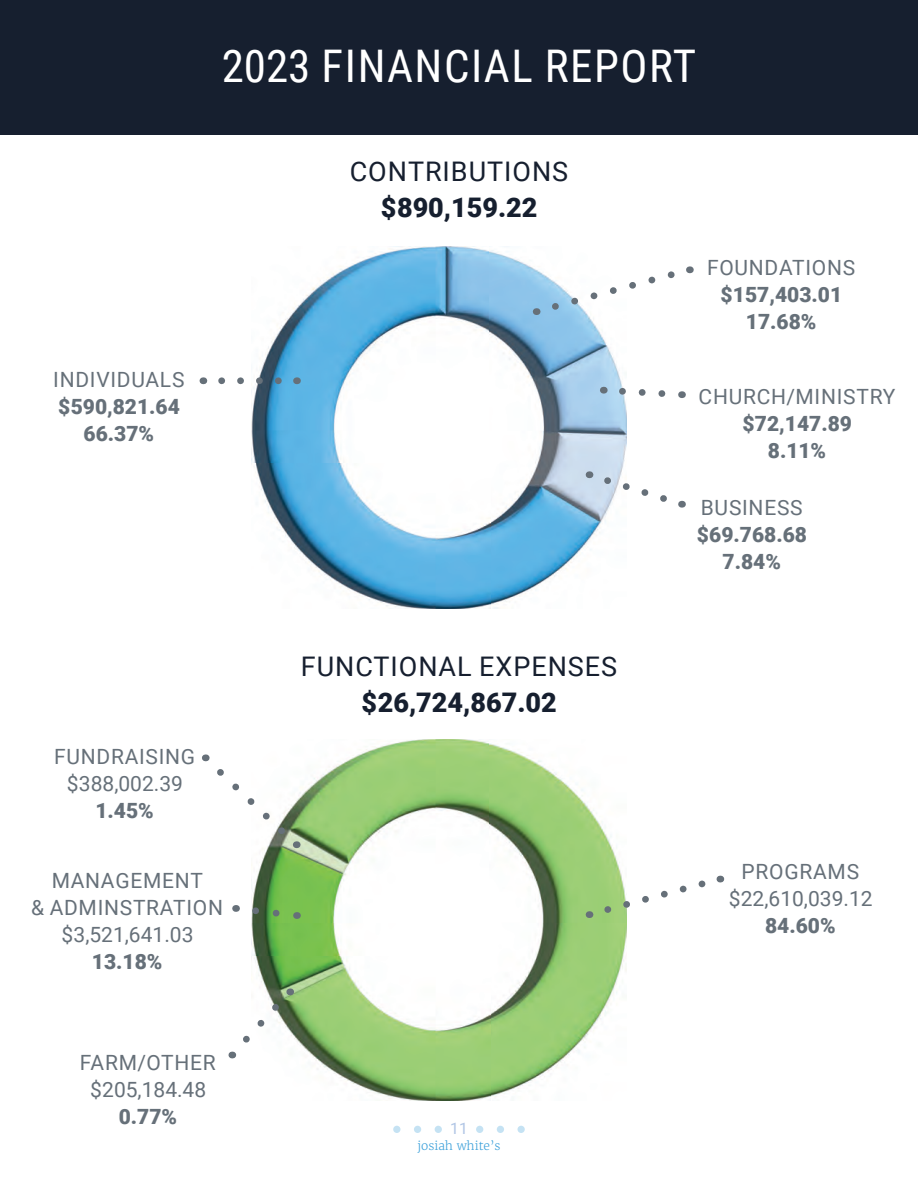
<style>
.page{position:relative;width:918px;height:1188px;background:#fff}
.page>*{position:absolute;margin:0;border:0;box-sizing:border-box;transform-origin:0 0}
.t1{font:45px "Roboto Condensed";letter-spacing:.035em;color:#fff}
.t2{font:27px "Roboto";letter-spacing:.035em;color:#161f2f}
.t3{font:900 27px "Roboto";color:#161f2f}
.t4{font:21px "Roboto";letter-spacing:.035em;color:#667079}
.t5{font:900 21px "Roboto";color:#667079}
.t6{font:21px "Roboto";color:#667079}
.t7{font:15.75px "Roboto";color:#b0c5e5}
.t8{font:300 12px "Merriweather";color:#3da1da}
</style>
<div class="page">
<div style="left:0;top:0;width:918px;height:135px;background:#161f2f"></div>
<div style="left:393px;top:1126px;width:7px;height:7px;background:#c5e2f3;border-radius:50%"></div>
<div style="left:414px;top:1126px;width:7px;height:7px;background:#c5e2f3;border-radius:50%"></div>
<div style="left:435px;top:1126px;width:7px;height:7px;background:#c5e2f3;border-radius:50%"></div>
<div style="left:476px;top:1126px;width:7px;height:7px;background:#c5e2f3;border-radius:50%"></div>
<div style="left:497px;top:1126px;width:7px;height:7px;background:#c5e2f3;border-radius:50%"></div>
<div style="left:518px;top:1126px;width:7px;height:7px;background:#c5e2f3;border-radius:50%"></div>
<img style="left:252px;top:247px;width:374px;height:362px">
<img style="left:252px;top:739px;width:374px;height:362px">
<svg style="left:222px;top:377px;width:65px;height:7px"></svg>
<svg style="left:599px;top:472px;width:84px;height:38px"></svg>
<svg style="left:547px;top:264px;width:143px;height:51px"></svg>
<svg style="left:603px;top:384px;width:63px;height:17px"></svg>
<svg style="left:599px;top:873px;width:122px;height:45px"></svg>
<svg style="left:232px;top:989px;width:60px;height:69px"></svg>
<svg style="left:205px;top:754px;width:93px;height:94px"></svg>
<svg style="left:236px;top:902px;width:48px;height:19px"></svg>
<p class="t1" style="left:222px;top:35px;width:476px">2023 FINANCIAL REPORT</p>
<p class="t4" style="left:53px;top:365px;width:133px">INDIVIDUALS</p>
<p class="t5" style="left:58px;top:392px;width:123px">$590,821.64</p>
<p class="t5" style="left:84px;top:419px;width:72px">66.37%</p>
<p class="t4" style="left:54px;top:741px;width:143px">FUNDRAISING</p>
<p class="t4" style="left:67px;top:768px;width:118px">$388,002.39</p>
<p class="t5" style="left:95px;top:795px;width:60px">1.45%</p>
<p class="t4" style="left:52px;top:866px;width:153px">MANAGEMENT</p>
<p class="t4" style="left:31px;top:893px;width:193px">&amp; ADMINSTRATION</p>
<p class="t4" style="left:61px;top:920px;width:134px">$3,521,641.03</p>
<p class="t5" style="left:92px;top:947px;width:72px">13.18%</p>
<p class="t4" style="left:80px;top:1047px;width:137px">FARM/OTHER</p>
<p class="t4" style="left:90px;top:1074px;width:118px">$205,184.48</p>
<p class="t5" style="left:119px;top:1101px;width:60px">0.77%</p>
<p class="t2" style="left:350px;top:153px;width:220px">CONTRIBUTIONS</p>
<p class="t3" style="left:381px;top:189px;width:158px">$890,159.22</p>
<p class="t2" style="left:301px;top:648px;width:318px">FUNCTIONAL EXPENSES</p>
<p class="t3" style="left:362px;top:684px;width:197px">$26,724,867.02</p>
<p class="t7" style="left:450px;top:1117px;width:19px">11</p>
<p class="t8" style="left:417px;top:1139px;width:85px">josiah white’s</p>
<p class="t4" style="left:707px;top:253px;width:150px">FOUNDATIONS</p>
<p class="t5" style="left:720px;top:280px;width:123px">$157,403.01</p>
<p class="t5" style="left:746px;top:307px;width:72px">17.68%</p>
<p class="t4" style="left:699px;top:382px;width:198px">CHURCH/MINISTRY</p>
<p class="t5" style="left:742px;top:409px;width:111px">$72,147.89</p>
<p class="t5" style="left:768px;top:436px;width:60px">8.11%</p>
<p class="t4" style="left:701px;top:493px;width:103px">BUSINESS</p>
<p class="t5" style="left:697px;top:520px;width:112px">$69.768.68</p>
<p class="t5" style="left:723px;top:547px;width:60px">7.84%</p>
<p class="t4" style="left:742px;top:857px;width:119px">PROGRAMS</p>
<p class="t6" style="left:729px;top:884px;width:145px">$22,610,039.12</p>
<p class="t5" style="left:765px;top:911px;width:72px">84.60%</p>
</div>
